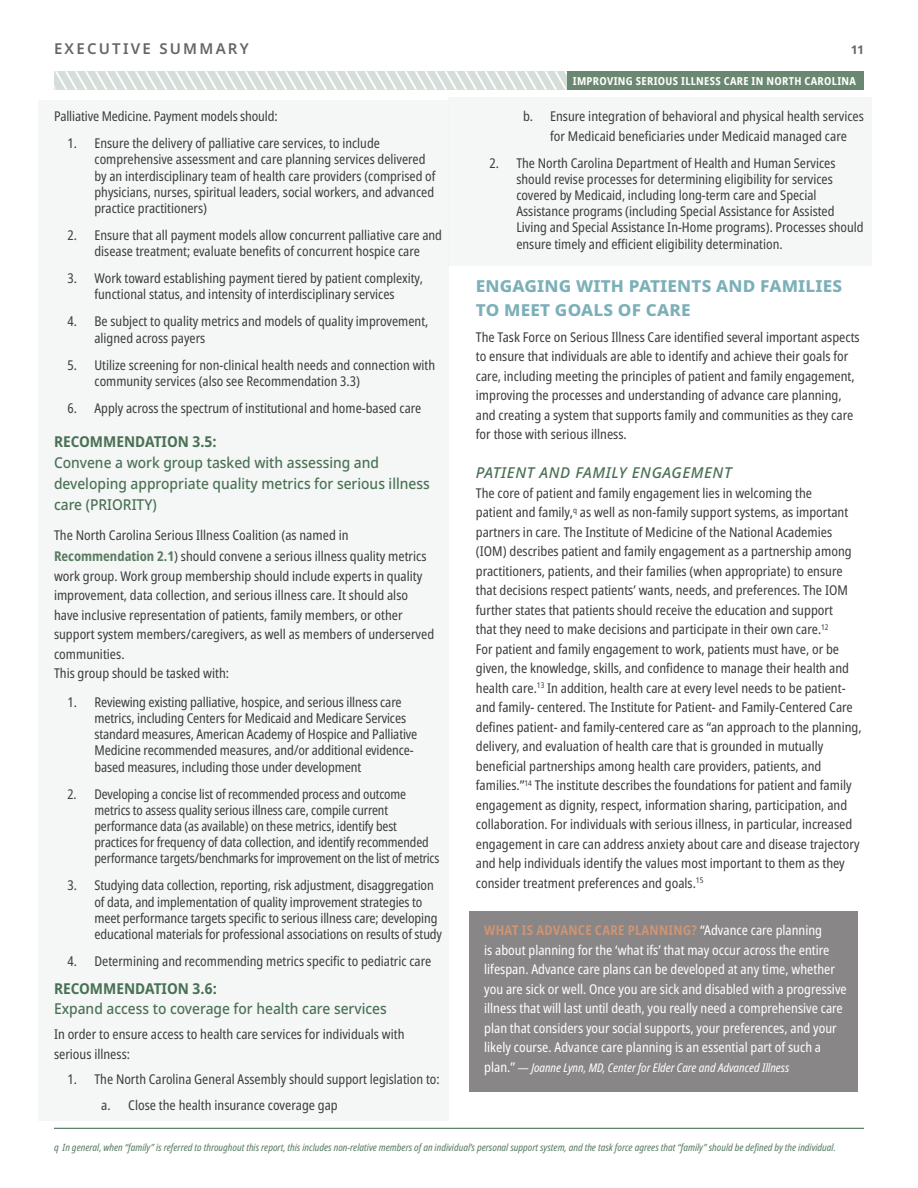
<style>
.page{position:relative;width:918px;height:1188px;background:#fff}
.page>*{position:absolute;margin:0;border:0;box-sizing:border-box;transform-origin:0 0}
.t1{font:800 16.5px/24px "Noto Sans";letter-spacing:.01em;color:#7bb0b8;scale:1.04 1}
.t2{font:500 15px/21px "Noto Sans";color:#4a7156;scale:.92 1}
.t3{font:700 semi-condensed 15px "Noto Sans";color:#4a7156}
.t4{font:italic 500 15px "Noto Sans";letter-spacing:.04em;color:#4a7156}
.t5{font:600 15px "Noto Sans";letter-spacing:.15em;color:#646669}
.t6{font:condensed 13.5px/19.5px "Noto Sans";color:#3e3e3f}
.t7{font:condensed 13.5px/19.5px "Noto Sans";color:#fff}
.t8{font:condensed 13.5px/16.2px "Noto Sans";color:#3e3e3f;scale:.96 1}
.t9{font:italic condensed 12px "Noto Sans";color:#fff}
.t10{font:700 12px "Noto Sans";color:#646669}
.t11{font:700 condensed 10.95px "Noto Sans";letter-spacing:.03em;color:#fff}
.t12{font:italic condensed 10.05px "Noto Sans";color:#587b61}
.s1{font-weight:700;color:#587b61}
.s2{font-weight:700;color:#cf9474}
.s3{font-style:normal;font-size:13.5px}
</style>
<div class="page">
<hr style="left:54px;top:1128px;width:810px;height:1px;background:#4a7156">
<svg style="left:54px;top:71px;width:513px;height:19px"></svg>
<div style="left:567px;top:71px;width:297px;height:19px;background:#6a8871"></div>
<div style="left:448px;top:97px;width:424px;height:169px;background:#f5f7f6"></div>
<div style="left:38px;top:100px;width:411px;height:1020px;background:#f5f7f6"></div>
<div style="left:470px;top:911px;width:388px;height:180px;background:#888687"></div>
<p class="t5" style="left:54px;top:38px;width:196px">EXECUTIVE SUMMARY</p>
<p class="t6" style="left:54px;top:107px;width:225px">Palliative Medicine. Payment models should:</p>
<p class="t6" style="left:94px;top:136px;width:343px;line-height:16.2px;text-indent:-27px">1. Ensure the delivery of palliative care services, to include comprehensive assessment and care planning services delivered by an interdisciplinary team of health care providers (comprised of physicians, nurses, spiritual leaders, social workers, and advanced practice practitioners)</p>
<p class="t6" style="left:68px;top:227px;width:376px;line-height:16.2px;text-align:center">2. Ensure that all payment models allow concurrent palliative care and disease treatment; evaluate benefits of concurrent hospice care</p>
<p class="t6" style="left:68px;top:271px;width:357px;line-height:16.2px;text-align:center">3. Work toward establishing payment tiered by patient complexity, functional status, and intensity of interdisciplinary services</p>
<p class="t6" style="left:94px;top:314px;width:335px;line-height:16.2px;text-indent:-27px">4. Be subject to quality metrics and models of quality improvement, aligned across payers</p>
<p class="t6" style="left:94px;top:357px;width:342px;line-height:16.2px;text-indent:-27px">5. Utilize screening for non-clinical health needs and connection with community services (also see Recommendation 3.3)</p>
<p class="t6" style="left:68px;top:398px;width:355px">6. Apply across the spectrum of institutional and home-based care</p>
<p class="t3" style="left:54px;top:431px;width:164px">RECOMMENDATION 3.5:</p>
<p class="t2" style="left:54px;top:453px;width:410px">Convene a work group tasked with assessing and developing appropriate quality metrics for serious illness care (PRIORITY)</p>
<p class="t6" style="left:54px;top:525px;width:374px;line-height:21px">The North Carolina Serious Illness Coalition (as named in<br><span class="s1">Recommendation 2.1</span>) should convene a serious illness quality metrics</p>
<p class="t6" style="left:54px;top:566px;width:382px">work group. Work group membership should include experts in quality improvement, data collection, and serious illness care. It should also have inclusive representation of patients, family members, or other support system members/caregivers, as well as members of underserved communities.</p>
<p class="t6" style="left:54px;top:664px;width:177px">This group should be tasked with:</p>
<p class="t6" style="left:94px;top:694px;width:324px;line-height:16.2px;text-indent:-27px">1. Reviewing existing palliative, hospice, and serious illness care metrics, including Centers for Medicaid and Medicare Services standard measures, American Academy of Hospice and Palliative Medicine recommended measures, and/or additional evidence&shy;based measures, including those under development</p>
<p class="t8" style="left:94px;top:786px;width:361px;text-indent:-27px">2. Developing a concise list of recommended process and outcome metrics to assess quality serious illness care, compile current performance data (as available) on these metrics, identify best practices for frequency of data collection, and identify recommended performance targets/benchmarks for improvement on the list of metrics</p>
<p class="t6" style="left:94px;top:878px;width:349px;line-height:16.2px;text-indent:-27px">3. Studying data collection, reporting, risk adjustment, disaggregation of data, and implementation of quality improvement strategies to meet performance targets specific to serious illness care; developing educational materials for professional associations on results of study</p>
<p class="t6" style="left:68px;top:952px;width:365px">4. Determining and recommending metrics specific to pediatric care</p>
<p class="t3" style="left:54px;top:978px;width:165px">RECOMMENDATION 3.6:</p>
<p class="t2" style="left:54px;top:998px;width:363px">Expand access to coverage for health care services</p>
<p class="t6" style="left:54px;top:1025px;width:352px">In order to ensure access to health care services for individuals with serious illness:</p>
<p class="t6" style="left:68px;top:1070px;width:374px">1. The North Carolina General Assembly should support legislation to:</p>
<p class="t6" style="left:101px;top:1096px;width:238px">a. Close the health insurance coverage gap</p>
<p class="t10" style="left:852px;top:41px;width:14px">11</p>
<p class="t11" style="left:573px;top:73px;width:285px">IMPROVING SERIOUS ILLNESS CARE IN NORTH CAROLINA</p>
<p class="t6" style="left:550px;top:107px;width:315px;text-indent:-27px">b. Ensure integration of behavioral and physical health services for Medicaid beneficiaries under Medicaid managed care</p>
<p class="t6" style="left:516px;top:155px;width:349px;line-height:16.2px;text-indent:-27px">2. The North Carolina Department of Health and Human Services should revise processes for determining eligibility for services covered by Medicaid, including long-term care and Special Assistance programs (including Special Assistance for Assisted Living and Special Assistance In-Home programs). Processes should ensure timely and efficient eligibility determination.</p>
<p class="t1" style="left:476px;top:274px;width:354px">ENGAGING WITH PATIENTS AND FAMILIES<br>TO MEET GOALS OF CARE</p>
<p class="t6" style="left:476px;top:327px;width:385px">The Task Force on Serious Illness Care identified several important aspects to ensure that individuals are able to identify and achieve their goals for care, including meeting the principles of patient and family engagement, improving the processes and understanding of advance care planning, and creating a system that supports family and communities as they care for those with serious illness.</p>
<p class="t4" style="left:476px;top:462px;width:257px">PATIENT AND FAMILY ENGAGEMENT</p>
<p class="t6" style="left:476px;top:483px;width:387px">The core of patient and family engagement lies in welcoming the<br>patient and family,<sup>q</sup> as well as non-family support systems, as important partners in care. The Institute of Medicine of the National Academies (IOM) describes patient and family engagement as a partnership among practitioners, patients, and their families (when appropriate) to ensure that decisions respect patients’ wants, needs, and preferences. The IOM further states that patients should receive the education and support<br>that they need to make decisions and participate in their own care.<sup>12<br></sup>For patient and family engagement to work, patients must have, or be given, the knowledge, skills, and confidence to manage their health and health care.<sup>13</sup> In addition, health care at every level needs to be patient&shy;and family- centered. The Institute for Patient- and Family-Centered Care defines patient- and family-centered care as “an approach to the planning, delivery, and evaluation of health care that is grounded in mutually beneficial partnerships among health care providers, patients, and families.”<sup>14</sup> The institute describes the foundations for patient and family engagement as dignity, respect, information sharing, participation, and collaboration. For individuals with serious illness, in particular, increased engagement in care can address anxiety about care and disease trajectory and help individuals identify the values most important to them as they consider treatment preferences and goals.<sup>15</sup></p>
<p class="t7" style="left:484px;top:921px;width:364px"><span class="s2">WHAT IS ADVANCE CARE PLANNING?</span> “Advance care planning<br>is about planning for the ‘what ifs’ that may occur across the entire lifespan. Advance care plans can be developed at any time, whether you are sick or well. Once you are sick and disabled with a progressive illness that will last until death, you really need a comprehensive care plan that considers your social supports, your preferences, and your likely course. Advance care planning is an essential part of such a</p>
<p class="t9" style="left:484px;top:1059px;width:307px"><span class="s3">plan.”</span> — Joanne Lynn, MD, Center for Elder Care and Advanced Illness</p>
<p class="t12" style="left:54px;top:1140px;width:783px">q In general, when “family” is referred to throughout this report, this includes non-relative members of an individual’s personal support system, and the task force agrees that “family” should be defined by the individual.</p>
</div>
